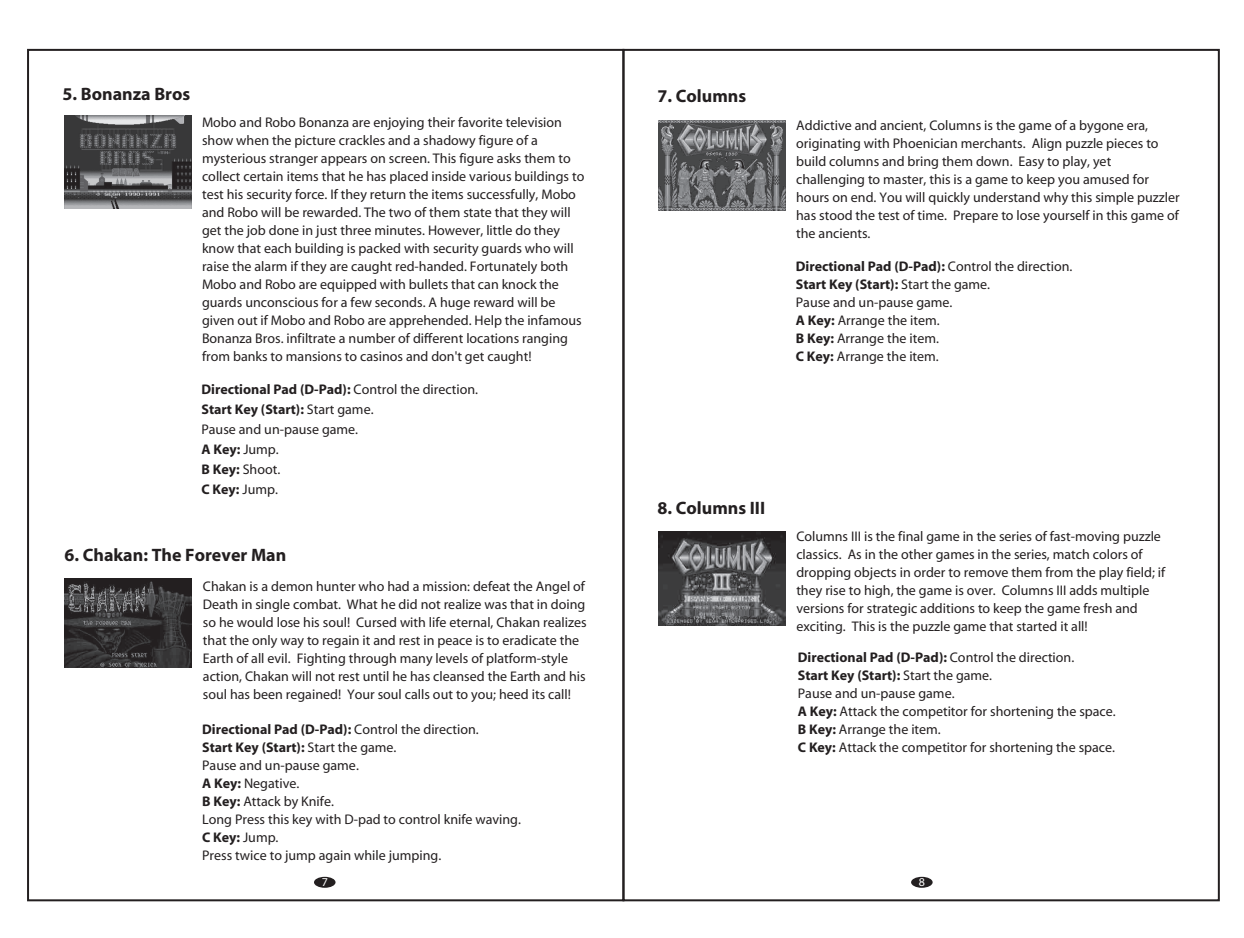
<style>
.page{position:relative;width:1244px;height:938px;background:#fff}
.page>*{position:absolute;margin:0;border:0;box-sizing:border-box;transform-origin:0 0}
.t1{font:700 18px "Myriad";color:#231f20}
.t2{font:14px/18px "Myriad";color:#231f20}
.t3{font:12px "Myriad";color:#fff}
.s1{font-weight:700}
</style>
<div class="page">
<img style="left:64px;top:116px;width:128px;height:93px">
<img style="left:65px;top:579px;width:126px;height:89px">
<img style="left:659px;top:120px;width:127px;height:90px">
<img style="left:658px;top:532px;width:127px;height:93px">
<div style="left:314px;top:877px;width:21px;height:11px;background:#231f20;border-radius:50%"></div>
<div style="left:911px;top:877px;width:21px;height:11px;background:#231f20;border-radius:50%"></div>
<p class="t1" style="left:63px;top:85px;width:129px">5. Bonanza Bros</p>
<p class="t2" style="left:202px;top:114px;width:384px">Mobo and Robo Bonanza are enjoying their favorite television show when the picture crackles and a shadowy figure of a mysterious stranger appears on screen. This figure asks them to collect certain items that he has placed inside various buildings to test his security force. If they return the items successfully, Mobo and Robo will be rewarded. The two of them state that they will get the job done in just three minutes. However, little do they know that each building is packed with security guards who will raise the alarm if they are caught red-handed. Fortunately both Mobo and Robo are equipped with bullets that can knock the guards unconscious for a few seconds. A huge reward will be given out if Mobo and Robo are apprehended. Help the infamous Bonanza Bros. infiltrate a number of different locations ranging from banks to mansions to casinos and don't get caught!</p>
<p class="t2" style="left:201px;top:380px;width:278px;line-height:20px"><span class="s1">Directional Pad (D-Pad):</span> Control the direction.<br><span class="s1">Start Key (Start):</span> Start game.<br>Pause and un-pause game.<br><span class="s1">A Key:</span> Jump.<br><span class="s1">B Key:</span> Shoot.<br><span class="s1">C Key:</span> Jump.</p>
<p class="t1" style="left:64px;top:546px;width:223px">6. Chakan: The Forever Man</p>
<p class="t2" style="left:203px;top:578px;width:385px">Chakan is a demon hunter who had a mission: defeat the Angel of Death in single combat. What he did not realize was that in doing so he would lose his soul! Cursed with life eternal, Chakan realizes that the only way to regain it and rest in peace is to eradicate the Earth of all evil. Fighting through many levels of platform-style action, Chakan will not rest until he has cleansed the Earth and his soul has been regained! Your soul calls out to you; heed its call!</p>
<p class="t2" style="left:202px;top:721px;width:320px"><span class="s1">Directional Pad (D-Pad):</span> Control the direction.<br><span class="s1">Start Key (Start):</span> Start the game.<br>Pause and un-pause game.<br><span class="s1">A Key:</span> Negative.<br><span class="s1">B Key:</span> Attack by Knife.<br>Long Press this key with D-pad to control knife waving.<br><span class="s1">C Key:</span> Jump.<br>Press twice to jump again while jumping.</p>
<p class="t1" style="left:657px;top:87px;width:90px">7. Columns</p>
<p class="t2" style="left:796px;top:117px;width:385px">Addictive and ancient, Columns is the game of a bygone era, originating with Phoenician merchants. Align puzzle pieces to build columns and bring them down. Easy to play, yet challenging to master, this is a game to keep you amused for hours on end. You will quickly understand why this simple puzzler has stood the test of time. Prepare to lose yourself in this game of the ancients.</p>
<p class="t2" style="left:796px;top:258px;width:278px"><span class="s1">Directional Pad (D-Pad):</span> Control the direction.<br><span class="s1">Start Key (Start):</span> Start the game.<br>Pause and un-pause game.<br><span class="s1">A Key:</span> Arrange the item.<br><span class="s1">B Key:</span> Arrange the item.<br><span class="s1">C Key:</span> Arrange the item.</p>
<p class="t1" style="left:657px;top:499px;width:109px">8. Columns III</p>
<p class="t2" style="left:796px;top:528px;width:370px">Columns III is the final game in the series of fast-moving puzzle classics. As in the other games in the series, match colors of dropping objects in order to remove them from the play field; if they rise to high, the game is over. Columns III adds multiple versions for strategic additions to keep the game fresh and exciting. This is the puzzle game that started it all!</p>
<p class="t2" style="left:798px;top:649px;width:319px"><span class="s1">Directional Pad (D-Pad):</span> Control the direction.<br><span class="s1">Start Key (Start):</span> Start the game.<br>Pause and un-pause game.<br><span class="s1">A Key:</span> Attack the competitor for shortening the space.<br><span class="s1">B Key:</span> Arrange the item.<br><span class="s1">C Key:</span> Attack the competitor for shortening the space.</p>
<p class="t3" style="left:322px;top:876px;width:8px">7</p>
<p class="t3" style="left:919px;top:876px;width:8px">8</p>
</div>
